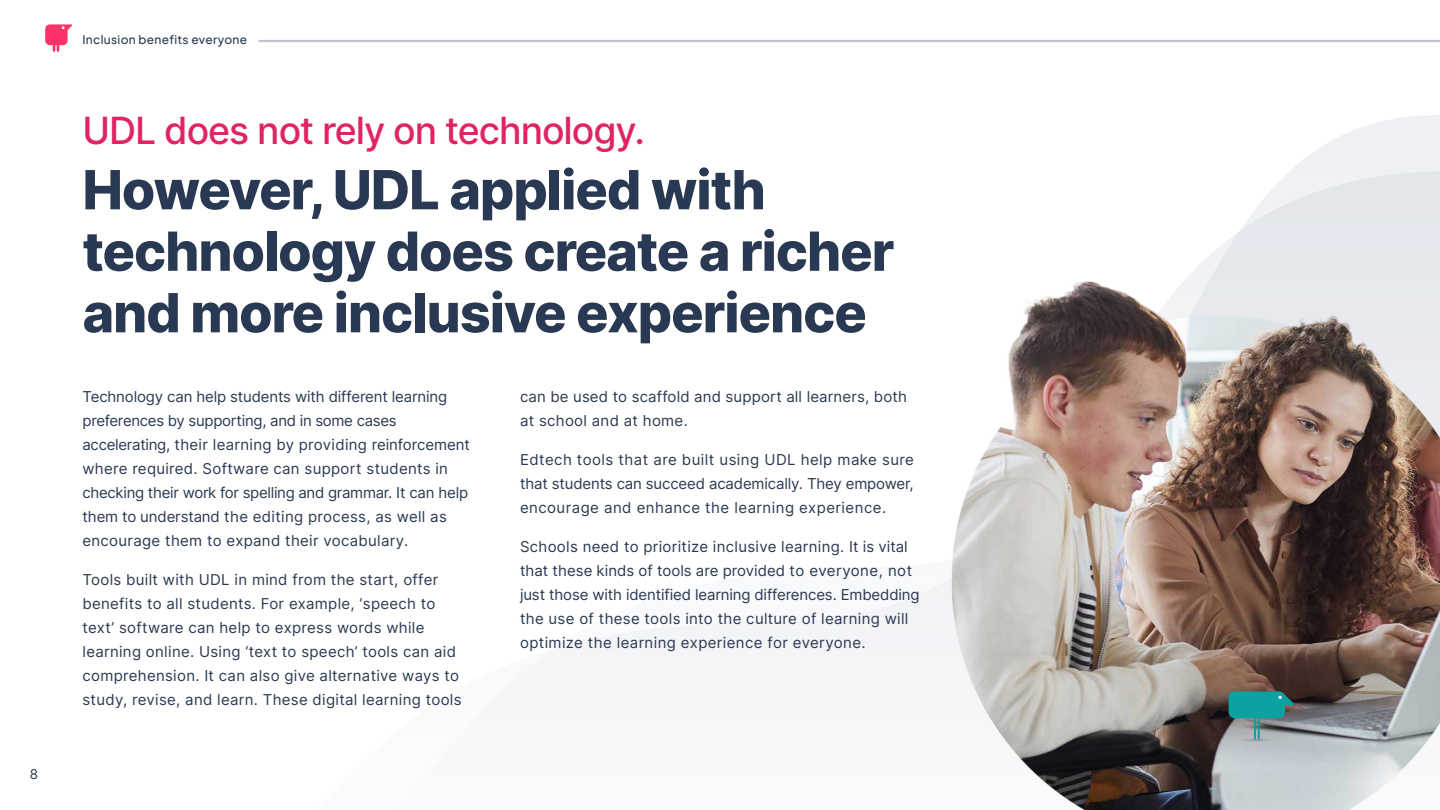
<style>
.page{position:relative;width:1440px;height:810px;background:#fff}
.page>*{position:absolute;margin:0;border:0;box-sizing:border-box;transform-origin:0 0}
.t1{font:800 54px/61.5px "Inter";letter-spacing:-.02em;color:#2a3953}
.t2{font:500 37.5px "Inter";letter-spacing:-.025em;color:#e12362}
.t3{font:15px/24px "Inter";letter-spacing:.02em;color:#2a3953}
.t4{font:15px/24px "Inter";letter-spacing:-.01em;color:#2a3953}
.t5{font:13.5px "Inter";color:#2a3953}
.t6{font:500 12px "Plus Jakarta Sans";letter-spacing:.025em;color:#2a3953}
</style>
<div class="page">
<svg style="left:1291px;top:115px;width:149px;height:56px;fill:#eef0f3"></svg>
<svg style="left:506px;top:171px;width:934px;height:518px"></svg>
<hr style="left:259px;top:40px;width:1181px;height:2px;background:#2a3953">
<svg style="left:45px;top:24px;width:28px;height:28px"></svg>
<img style="left:907px;top:248px;width:533px;height:562px">
<svg style="left:1237px;top:738px;width:39px;height:4px"></svg>
<svg style="left:1229px;top:691px;width:66px;height:49px;background:#4b9394"></svg>
<p class="t5" style="left:30px;top:764px;width:10px">8</p>
<p class="t6" style="left:82px;top:30px;width:166px">Inclusion benefits everyone</p>
<h1 class="t2" style="left:82px;top:103px;width:564px">UDL does not rely on technology.</h1>
<h1 class="t1" style="left:82px;top:158px;width:813px">However, UDL applied with technology does create a richer and more inclusive experience</h1>
<p class="t4" style="left:82px;top:384px;width:389px">Technology can help students with different learning preferences by supporting, and in some cases accelerating, their learning by providing reinforcement where required. Software can support students in checking their work for spelling and grammar. It can help them to understand the editing process, as well as encourage them to expand their vocabulary.</p>
<p class="t3" style="left:82px;top:567px;width:381px">Tools built with UDL in mind from the start, offer benefits to all students. For example, ‘speech to text’ software can help to express words while learning online. Using ‘text to speech’ tools can aid comprehension. It can also give alternative ways to study, revise, and learn. These digital learning tools</p>
<p class="t3" style="left:520px;top:384px;width:389px">can be used to scaffold and support all learners, both at school and at home.</p>
<p class="t3" style="left:520px;top:447px;width:396px;text-align:justify">Edtech tools that are built using UDL help make sure that students can succeed academically. They empower, encourage and enhance the learning experience.</p>
<p class="t3" style="left:520px;top:534px;width:401px">Schools need to prioritize inclusive learning. It is vital that these kinds of tools are provided to everyone, not just those with identified learning differences. Embedding the use of these tools into the culture of learning will optimize the learning experience for everyone.</p>
</div>
